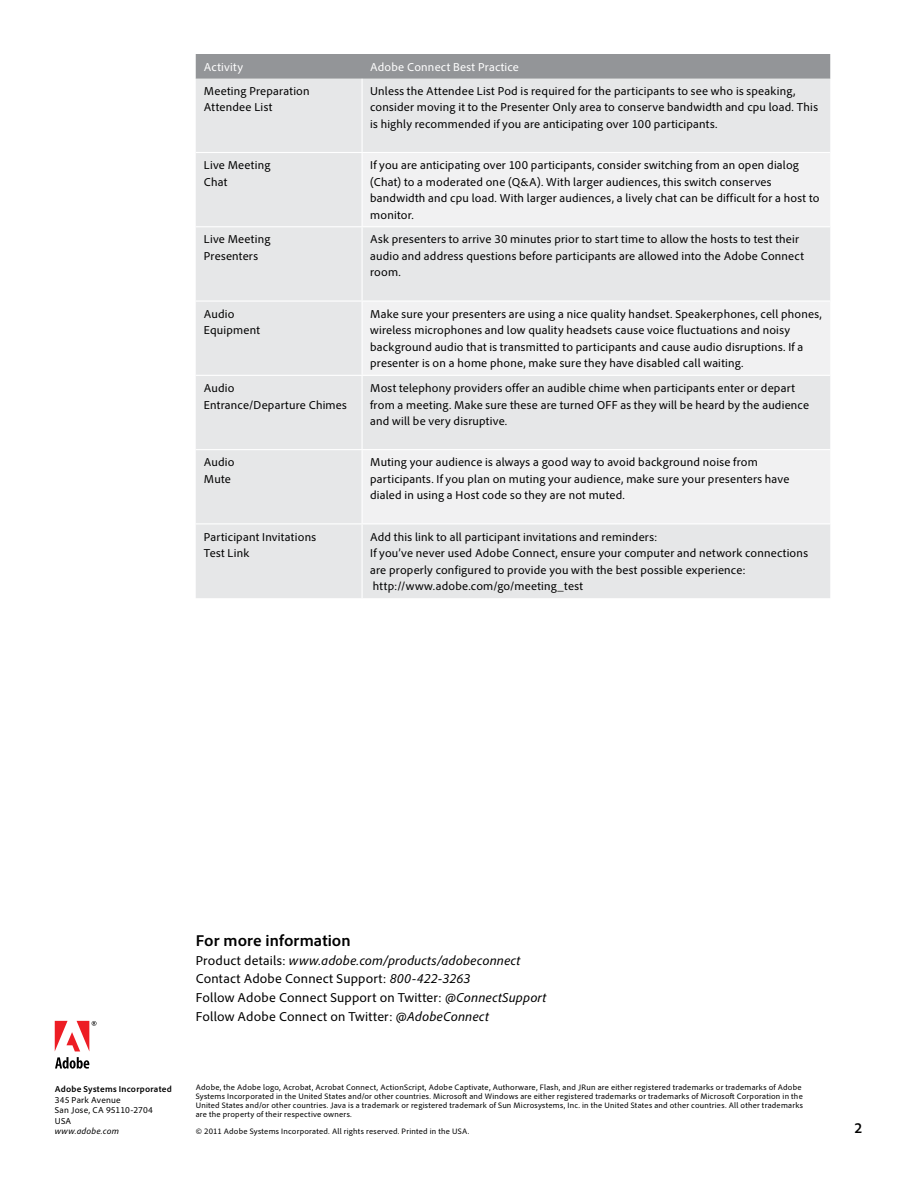
<style>
.page{position:relative;width:918px;height:1188px;background:#fff}
.page>*{position:absolute;margin:0;border:0;box-sizing:border-box;transform-origin:0 0}
.t1{font:700 16.5px "Adobe Clean";letter-spacing:.005em;color:#000}
.t2{font:700 semi-condensed 15px "Adobe Clean";color:#000}
.t3{font:13.5px/18.8px "Adobe Clean";letter-spacing:.01em;color:#000}
.t4{font:12px/16.5px "Adobe Clean";letter-spacing:.015em;color:#000}
.t5{font:12px "Adobe Clean";letter-spacing:.015em;color:#fff}
.t6{font:9px/10.5px "Adobe Clean";letter-spacing:.025em;color:#000}
.t7{font:700 9px "Adobe Clean";letter-spacing:.025em;color:#000}
.t8{font:italic 9px "Adobe Clean";letter-spacing:.025em;color:#000}
.t9{font:8.25px/9px "Adobe Clean";letter-spacing:.025em;color:#000}
.s1{font-style:italic}
</style>
<div class="page">
<div style="left:196px;top:54px;width:634px;height:25px;background:#939598"></div>
<div style="left:196px;top:79px;width:634px;height:519px;background:#e6e7e8"></div>
<svg style="left:363px;top:153px;width:467px;height:370px;fill:#f1f1f2"></svg>
<hr style="left:362px;top:79px;width:1px;height:73px;background:#fff">
<hr style="left:196px;top:152px;width:166px;height:1px;background:#fff">
<hr style="left:362px;top:152px;width:468px;height:1px;background:#fff">
<hr style="left:362px;top:153px;width:1px;height:73px;background:#fff">
<hr style="left:196px;top:226px;width:166px;height:1px;background:#fff">
<hr style="left:362px;top:226px;width:468px;height:1px;background:#fff">
<hr style="left:362px;top:227px;width:1px;height:73px;background:#fff">
<hr style="left:196px;top:300px;width:166px;height:2px;background:#fff">
<hr style="left:362px;top:300px;width:468px;height:2px;background:#fff">
<hr style="left:362px;top:302px;width:1px;height:73px;background:#fff">
<hr style="left:196px;top:375px;width:166px;height:1px;background:#fff">
<hr style="left:362px;top:375px;width:468px;height:1px;background:#fff">
<hr style="left:362px;top:376px;width:1px;height:73px;background:#fff">
<hr style="left:196px;top:449px;width:166px;height:1px;background:#fff">
<hr style="left:362px;top:449px;width:468px;height:1px;background:#fff">
<hr style="left:362px;top:450px;width:1px;height:73px;background:#fff">
<hr style="left:196px;top:523px;width:166px;height:1px;background:#fff">
<hr style="left:362px;top:523px;width:468px;height:1px;background:#fff">
<hr style="left:362px;top:524px;width:1px;height:74px;background:#fff">
<svg style="left:55px;top:1057px;width:34px;height:12px"></svg>
<svg style="left:55px;top:1021px;width:41px;height:30px"></svg>
<p class="t5" style="left:204px;top:59px;width:41px">Activity</p>
<p class="t5" style="left:370px;top:59px;width:150px">Adobe Connect Best Practice</p>
<p class="t4" style="left:204px;top:82px;width:107px">Meeting Preparation<br>Attendee List</p>
<p class="t4" style="left:370px;top:82px;width:449px">Unless the Attendee List Pod is required for the participants to see who is speaking, consider moving it to the Presenter Only area to conserve bandwidth and cpu load. This is highly recommended if you are anticipating over 100 participants.</p>
<p class="t4" style="left:204px;top:157px;width:68px">Live Meeting<br>Chat</p>
<p class="t4" style="left:370px;top:157px;width:451px">If you are anticipating over 100 participants, consider switching from an open dialog (Chat) to a moderated one (Q&amp;A). With larger audiences, this switch conserves bandwidth and cpu load. With larger audiences, a lively chat can be difficult for a host to monitor.</p>
<p class="t4" style="left:204px;top:231px;width:68px">Live Meeting<br>Presenters</p>
<p class="t4" style="left:370px;top:231px;width:435px">Ask presenters to arrive 30 minutes prior to start time to allow the hosts to test their audio and address questions before participants are allowed into the Adobe Connect room.</p>
<p class="t4" style="left:204px;top:305px;width:58px">Audio<br>Equipment</p>
<p class="t4" style="left:370px;top:305px;width:453px">Make sure your presenters are using a nice quality handset. Speakerphones, cell phones, wireless microphones and low quality headsets cause voice fluctuations and noisy background audio that is transmitted to participants and cause audio disruptions. If a presenter is on a home phone, make sure they have disabled call waiting.</p>
<p class="t4" style="left:204px;top:380px;width:145px">Audio<br>Entrance/Departure Chimes</p>
<p class="t4" style="left:370px;top:380px;width:440px">Most telephony providers offer an audible chime when participants enter or depart from a meeting. Make sure these are turned OFF as they will be heard by the audience and will be very disruptive.</p>
<p class="t4" style="left:204px;top:454px;width:32px">Audio<br>Mute</p>
<p class="t4" style="left:370px;top:454px;width:421px">Muting your audience is always a good way to avoid background noise from participants. If you plan on muting your audience, make sure your presenters have dialed in using a Host code so they are not muted.</p>
<p class="t4" style="left:204px;top:528px;width:114px">Participant Invitations<br>Test Link</p>
<p class="t4" style="left:370px;top:528px;width:439px">Add this link to all participant invitations and reminders:<br>If you’ve never used Adobe Connect, ensure your computer and network connections are properly configured to provide you with the best possible experience: http://www.adobe.com/go/meeting_test</p>
<p class="t7" style="left:55px;top:1083px;width:119px">Adobe Systems Incorporated</p>
<p class="t6" style="left:55px;top:1094px;width:100px">345 Park Avenue<br>San Jose, CA 95110-2704<br>USA</p>
<p class="t8" style="left:55px;top:1126px;width:66px">www.adobe.com</p>
<h1 class="t1" style="left:196px;top:930px;width:156px">For more information</h1>
<p class="t3" style="left:196px;top:951px;width:352px">Product details: <span class="s1">www.adobe.com/products/adobeconnect </span>Contact Adobe Connect Support: <span class="s1">800-422-3263<br></span>Follow Adobe Connect Support on Twitter: <span class="s1">@ConnectSupport </span>Follow Adobe Connect on Twitter: <span class="s1">@AdobeConnect</span></p>
<p class="t9" style="left:196px;top:1083px;width:609px">Adobe, the Adobe logo, Acrobat, Acrobat Connect, ActionScript, Adobe Captivate, Authorware, Flash, and JRun are either registered trademarks or trademarks of Adobe Systems Incorporated in the United States and/or other countries. Microsoft and Windows are either registered trademarks or trademarks of Microsoft Corporation in the United States and/or other countries. Java is a trademark or registered trademark of Sun Microsystems, Inc. in the United States and other countries. All other trademarks are the property of their respective owners.</p>
<p class="t9" style="left:196px;top:1127px;width:275px">© 2011 Adobe Systems Incorporated. All rights reserved. Printed in the USA.</p>
<p class="t2" style="left:854px;top:1119px;width:9px">2</p>
</div>
